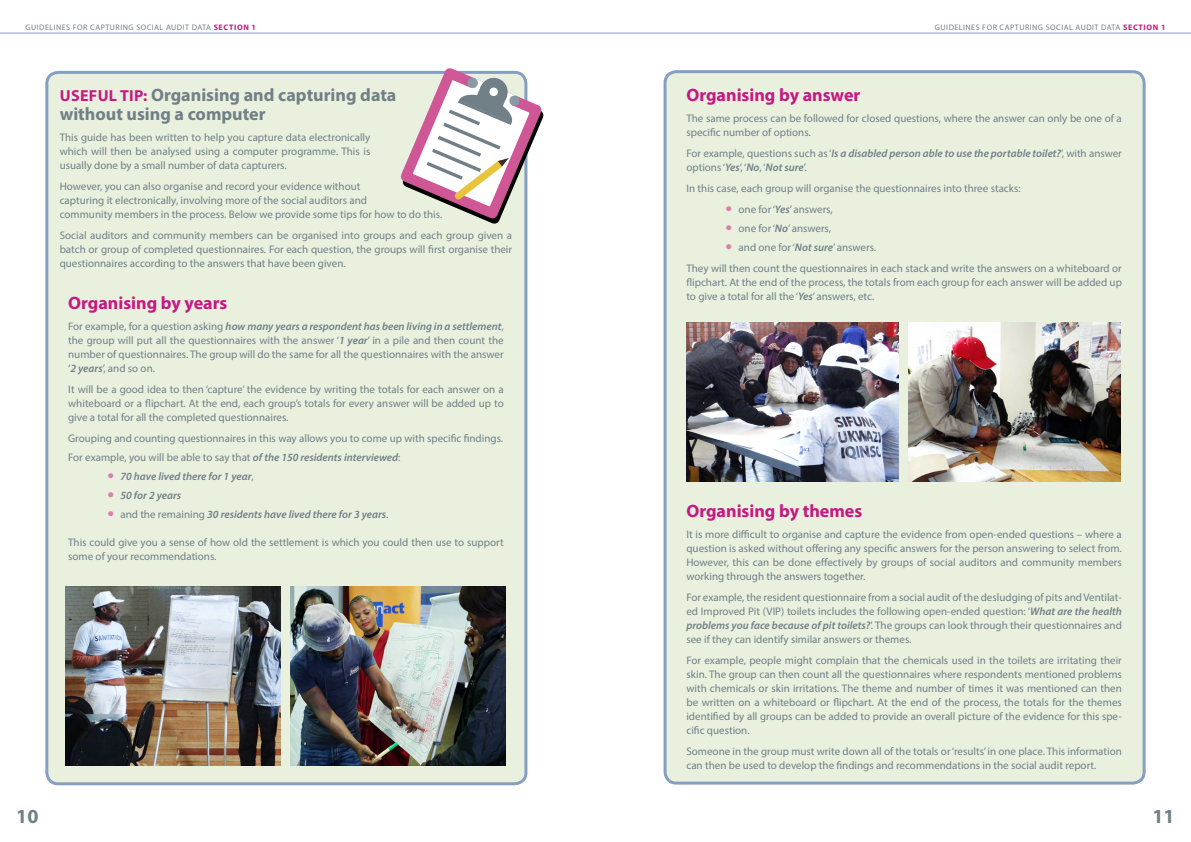
<style>
.page{position:relative;width:1191px;height:842px;background:#fff}
.page>*{position:absolute;margin:0;border:0;box-sizing:border-box;transform-origin:0 0}
.t1{font:700 20px "Myriad Pro";color:#718087}
.t2{font:700 18px/19px "Myriad Pro";color:#718087}
.t3{font:700 18px "Myriad Pro";color:#c71782}
.t4{font:11px/14px "Myriad Pro";color:#718087;text-align:justify}
.t5{font:italic 600 11px/14px "Myriad Pro";color:#718087}
.t6{font:8px "Myriad Pro";letter-spacing:.06em;color:#718087}
.s1{font-weight:700;color:#c71782}
.s2{font-size:16px;color:#c71782}
.s3{font-weight:600;font-style:italic}
.s4{font-weight:400;font-style:normal;font-size:24px;color:#d881ac}
.s5{font-weight:400;font-style:normal}
.s6{font-size:24px;color:#d881ac}
</style>
<div class="page">
<hr style="left:0;top:33px;width:1191px;height:1px;background:#849fc2">
<div style="left:47px;top:72px;width:479px;height:712px;background:#e9f0de;border-radius:11px"></div>
<div style="left:45px;top:71px;width:482px;height:714px;border:3px solid #849fc2;border-radius:11px"></div>
<div style="left:665px;top:72px;width:479px;height:711px;background:#e9f0de;border-radius:11px"></div>
<div style="left:663px;top:70px;width:482px;height:714px;border:3px solid #849fc2;border-radius:11px"></div>
<svg style="left:392px;top:68px;width:152px;height:164px"></svg>
<img style="left:290px;top:587px;width:215px;height:178px">
<img style="left:65px;top:587px;width:215px;height:178px">
<img style="left:908px;top:322px;width:212px;height:159px">
<img style="left:687px;top:322px;width:211px;height:159px">
<p class="t6" style="left:26px;top:22px;width:232px">GUIDELINES FOR CAPTURING SOCIAL AUDIT DATA <span class="s1">SECTION 1</span></p>
<p class="t6" style="left:935px;top:22px;width:232px">GUIDELINES FOR CAPTURING SOCIAL AUDIT DATA <span class="s1">SECTION 1</span></p>
<h2 class="t2" style="left:60px;top:85px;width:338px"><span class="s2">USEFUL TIP:</span> Organising and capturing data without using a computer</h2>
<p class="t4" style="left:60px;top:131px;width:312px">This guide has been written to help you capture data electronically which will then be analysed using a computer programme. This is usually done by a small number of data capturers.</p>
<p class="t4" style="left:60px;top:180px;width:384px;text-align:left">However, you can also organise and record your evidence without<br>capturing it electronically, involving more of the social auditors and<br>community members in the process. Below we provide some tips for how to do this.</p>
<p class="t4" style="left:60px;top:229px;width:454px">Social auditors and community members can be organised into groups and each group given a batch or group of completed questionnaires. For each question, the groups will first organise their questionnaires according to the answers that have been given.</p>
<h2 class="t3" style="left:68px;top:292px;width:161px">Organising by years</h2>
<p class="t4" style="left:68px;top:320px;width:437px">For example, for a question asking <span class="s3">how many years a respondent has been living in a settlement</span>, the group will put all the questionnaires with the answer ‘<span class="s3">1 year</span>’ in a pile and then count the number of questionnaires. The group will do the same for all the questionnaires with the answer ‘<span class="s3">2 years</span>’, and so on.</p>
<p class="t4" style="left:68px;top:383px;width:437px">It will be a good idea to then ‘capture’ the evidence by writing the totals for each answer on a whiteboard or a flipchart. At the end, each group’s totals for every answer will be added up to give a total for all the completed questionnaires.</p>
<p class="t4" style="left:68px;top:429px;width:436px;line-height:19px">Grouping and counting questionnaires in this way allows you to come up with specific findings.<br>For example, you will be able to say that <span class="s3">of the 150 residents interviewed</span>:</p>
<p class="t5" style="left:107px;top:469px;width:148px"><span class="s4">•</span> 70 have lived there for 1 year<span class="s5">,</span></p>
<p class="t5" style="left:107px;top:488px;width:75px"><span class="s4">•</span> 50 for 2 years</p>
<p class="t5" style="left:107px;top:507px;width:283px"><span class="s4">•</span> <span class="s5">and the remaining</span> 30 residents have lived there for 3 years<span class="s5">.</span></p>
<p class="t4" style="left:68px;top:536px;width:437px">This could give you a sense of how old the settlement is which you could then use to support some of your recommendations.</p>
<h2 class="t3" style="left:686px;top:83px;width:175px">Organising by answer</h2>
<p class="t4" style="left:686px;top:111px;width:437px">The same process can be followed for closed questions, where the answer can only be one of a specific number of options.</p>
<p class="t5" style="left:686px;top:146px;width:437px"><span class="s5">For example, questions such as ‘</span>Is a disabled person able to use the portable toilet?<span class="s5">’, with answer options ‘</span>Yes<span class="s5">’, ‘</span>No<span class="s5">, ‘</span>Not sure<span class="s5">’.</span></p>
<p class="t4" style="left:686px;top:181px;width:336px">In this case, each group will organise the questionnaires into three stacks:</p>
<p class="t4" style="left:725px;top:202px;width:109px"><span class="s6">•</span> one for ‘<span class="s3">Yes</span>’ answers,</p>
<p class="t4" style="left:725px;top:221px;width:107px"><span class="s6">•</span> one for ‘<span class="s3">No</span>’ answers,</p>
<p class="t4" style="left:686px;top:236px;width:437px;line-height:21px;text-indent:39px"><span class="s6">•</span> and one for ‘<span class="s3">Not sure</span>’ answers.<br>They will then count the questionnaires in each stack and write the answers on a whiteboard or</p>
<p class="t4" style="left:686px;top:275px;width:437px">flipchart. At the end of the process, the totals from each group for each answer will be added up to give a total for all the ‘<span class="s3">Yes</span>’ answers, etc.</p>
<h2 class="t3" style="left:686px;top:499px;width:177px">Organising by themes</h2>
<p class="t4" style="left:686px;top:527px;width:437px">It is more difficult to organise and capture the evidence from open-ended questions – where a question is asked without offering any specific answers for the person answering to select from.<br>However, this can be done effectively by groups of social auditors and community members working through the answers together.</p>
<p class="t4" style="left:686px;top:590px;width:437px">For example, the resident questionnaire from a social audit of the desludging of pits and Ventilat&shy;ed Improved Pit (VIP) toilets includes the following open-ended question: ‘<span class="s3">What are the health problems you face because of pit toilets?</span>’. The groups can look through their questionnaires and see if they can identify similar answers or themes.</p>
<p class="t4" style="left:686px;top:653px;width:437px">For example, people might complain that the chemicals used in the toilets are irritating their skin. The group can then count all the questionnaires where respondents mentioned problems with chemicals or skin irritations. The theme and number of times it was mentioned can then be written on a whiteboard or flipchart. At the end of the process, the totals for the themes identified by all groups can be added to provide an overall picture of the evidence for this spe&shy;cific question.</p>
<p class="t4" style="left:686px;top:744px;width:437px">Someone in the group must write down all of the totals or ‘results’ in one place. This information can then be used to develop the findings and recommendations in the social audit report.</p>
<h1 class="t1" style="left:16px;top:804px;width:24px">10</h1>
<h1 class="t1" style="left:1152px;top:804px;width:24px">11</h1>
</div>
